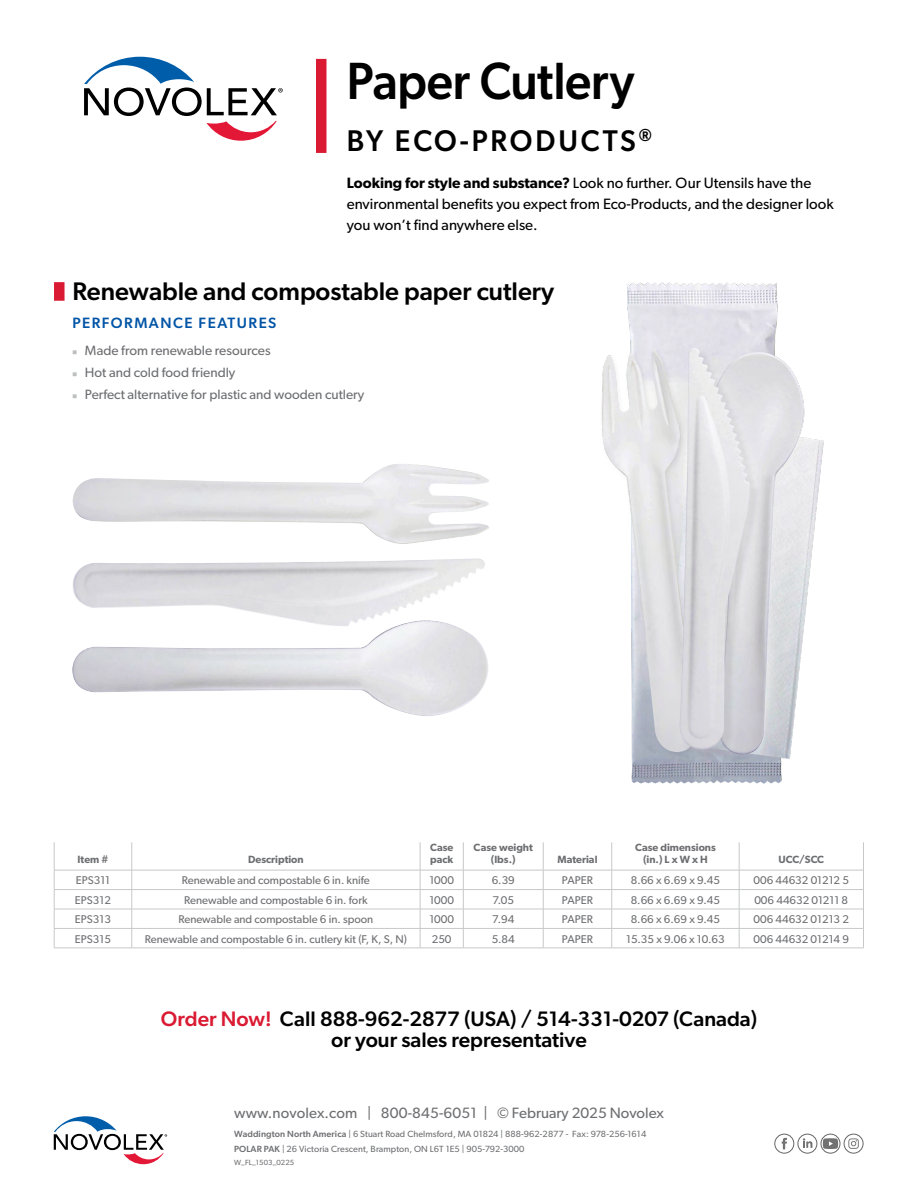
<style>
.page{position:relative;width:918px;height:1188px;background:#fff}
.page>*{position:absolute;margin:0;border:0;box-sizing:border-box;transform-origin:0 0}
.t1{font:500 52.5px "Gibson";letter-spacing:-.005em;color:#000;scale:.92 1}
.t2{font:500 30px "Gibson";letter-spacing:.1em;color:#000;scale:.96 1}
.t3{font:500 25.5px "Gibson";color:#000}
.t4{font:500 21px/21px "Gibson";color:#000;text-align:center}
.t5{font:15px/21px "Gibson";color:#000}
.t6{font:15px "Gibson";color:#6d6e71}
.t7{font:500 15px "Gibson";letter-spacing:.1em;color:#0054a6}
.t8{font:13.5px/21.8px "Gibson";color:#6d6e71}
.t9{font:11.25px "Gibson";color:#6d6e71}
.t10{font:600 10.5px/12.6px "Gibson";color:#6d6e71;text-align:center}
.t11{font:9px/15px "Gibson";letter-spacing:.01em;color:#6d6e71}
.t12{font:7.5px "Gibson";letter-spacing:.01em;color:#6d6e71}
.s1{font-weight:600}
.s2{color:#bcbec0}
.s3{color:#da1a32}
.s4{font-weight:500}
</style>
<div class="page">
<div style="left:316px;top:59px;width:10px;height:94px;background:#da1a32"></div>
<svg style="left:84px;top:57px;width:199px;height:84px"></svg>
<div style="left:54px;top:282px;width:11px;height:19px;background:#da1a32"></div>
<hr style="left:543px;top:870px;width:69px;height:1px;background:#c7c8ca">
<hr style="left:543px;top:889px;width:69px;height:1px;background:#c7c8ca">
<hr style="left:543px;top:909px;width:69px;height:1px;background:#c7c8ca">
<hr style="left:543px;top:928px;width:69px;height:1px;background:#c7c8ca">
<hr style="left:543px;top:948px;width:69px;height:1px;background:#c7c8ca">
<hr style="left:463px;top:870px;width:80px;height:1px;background:#c7c8ca">
<hr style="left:463px;top:889px;width:80px;height:1px;background:#c7c8ca">
<hr style="left:463px;top:909px;width:80px;height:1px;background:#c7c8ca">
<hr style="left:463px;top:928px;width:80px;height:1px;background:#c7c8ca">
<hr style="left:739px;top:928px;width:125px;height:1px;background:#c7c8ca">
<hr style="left:463px;top:948px;width:80px;height:1px;background:#c7c8ca">
<hr style="left:739px;top:948px;width:125px;height:1px;background:#c7c8ca">
<hr style="left:132px;top:870px;width:288px;height:1px;background:#c7c8ca">
<hr style="left:420px;top:870px;width:43px;height:1px;background:#c7c8ca">
<hr style="left:612px;top:870px;width:127px;height:1px;background:#c7c8ca">
<hr style="left:132px;top:889px;width:288px;height:1px;background:#c7c8ca">
<hr style="left:420px;top:889px;width:43px;height:1px;background:#c7c8ca">
<hr style="left:612px;top:889px;width:127px;height:1px;background:#c7c8ca">
<hr style="left:132px;top:909px;width:288px;height:1px;background:#c7c8ca">
<hr style="left:420px;top:909px;width:43px;height:1px;background:#c7c8ca">
<hr style="left:612px;top:909px;width:127px;height:1px;background:#c7c8ca">
<hr style="left:132px;top:928px;width:288px;height:1px;background:#c7c8ca">
<hr style="left:420px;top:928px;width:43px;height:1px;background:#c7c8ca">
<svg style="left:420px;top:842px;width:1px;height:106px"></svg>
<hr style="left:612px;top:928px;width:127px;height:1px;background:#c7c8ca">
<hr style="left:132px;top:948px;width:288px;height:1px;background:#c7c8ca">
<hr style="left:420px;top:948px;width:43px;height:1px;background:#c7c8ca">
<hr style="left:612px;top:948px;width:127px;height:1px;background:#c7c8ca">
<svg style="left:611px;top:842px;width:1px;height:106px"></svg>
<svg style="left:463px;top:842px;width:1px;height:106px"></svg>
<hr style="left:54px;top:870px;width:78px;height:1px;background:#c7c8ca">
<hr style="left:54px;top:889px;width:78px;height:1px;background:#c7c8ca">
<hr style="left:54px;top:909px;width:78px;height:1px;background:#c7c8ca">
<hr style="left:54px;top:928px;width:78px;height:1px;background:#c7c8ca">
<svg style="left:132px;top:843px;width:1px;height:105px"></svg>
<hr style="left:54px;top:948px;width:78px;height:1px;background:#c7c8ca">
<hr style="left:739px;top:870px;width:124px;height:1px;background:#c7c8ca">
<hr style="left:739px;top:889px;width:124px;height:1px;background:#c7c8ca">
<hr style="left:739px;top:909px;width:124px;height:1px;background:#c7c8ca">
<svg style="left:739px;top:842px;width:1px;height:106px"></svg>
<svg style="left:543px;top:842px;width:1px;height:106px"></svg>
<svg style="left:54px;top:842px;width:1px;height:106px"></svg>
<svg style="left:863px;top:842px;width:1px;height:106px"></svg>
<svg style="left:54px;top:1116px;width:113px;height:48px"></svg>
<img style="left:601px;top:282px;width:223px;height:502px">
<img style="left:72px;top:464px;width:417px;height:80px">
<img style="left:72px;top:620px;width:416px;height:96px">
<div style="left:821px;top:1134px;width:19px;height:20px;border:1px solid #666;border-radius:10px"></div>
<svg style="left:823px;top:1138px;width:15px;height:11px"></svg>
<div style="left:798px;top:1134px;width:19px;height:20px;border:1px solid #666;border-radius:10px"></div>
<svg style="left:803px;top:1138px;width:9px;height:10px"></svg>
<div style="left:774px;top:1134px;width:20px;height:20px;border:1px solid #666;border-radius:50%"></div>
<svg style="left:782px;top:1138px;width:5px;height:11px"></svg>
<div style="left:844px;top:1134px;width:19px;height:20px;border:1px solid #666;border-radius:50%"></div>
<svg style="left:848px;top:1138px;width:11px;height:11px"></svg>
<h1 class="t1" style="left:347px;top:50px;width:314px">Paper Cutlery</h1>
<h2 class="t2" style="left:347px;top:122px;width:319px">BY ECO-PRODUCTS<sup>®</sup></h2>
<h3 class="t5" style="left:347px;top:172px;width:488px"><span class="s1">Looking for style and substance?</span> Look no further. Our Utensils have the environmental benefits you expect from Eco-Products, and the designer look you won’t find anywhere else.</h3>
<h3 class="t3" style="left:73px;top:275px;width:483px">Renewable and compostable paper cutlery</h3>
<h3 class="t7" style="left:72px;top:314px;width:206px">PERFORMANCE FEATURES</h3>
<p class="t8" style="left:71px;top:340px;width:295px"><span class="s2">◾</span> Made from renewable resources<br><span class="s2">◾</span> Hot and cold food friendly<br><span class="s2">◾</span> Perfect alternative for plastic and wooden cutlery</p>
<p class="t10" style="left:78px;top:853px;width:32px">Item #</p>
<p class="t10" style="left:248px;top:853px;width:57px">Description</p>
<p class="t10" style="left:430px;top:841px;width:25px;text-align:left">Case pack</p>
<p class="t10" style="left:474px;top:841px;width:61px">Case weight (lbs.)</p>
<p class="t10" style="left:557px;top:853px;width:42px">Material</p>
<p class="t10" style="left:635px;top:841px;width:82px">Case dimensions (in.) L x W x H</p>
<p class="t10" style="left:779px;top:853px;width:47px">UCC/SCC</p>
<p class="t9" style="left:76px;top:874px;width:36px">EPS311</p>
<p class="t9" style="left:182px;top:874px;width:189px">Renewable and compostable 6 in. knife</p>
<p class="t9" style="left:429px;top:874px;width:26px">1000</p>
<p class="t9" style="left:492px;top:874px;width:25px">6.39</p>
<p class="t9" style="left:562px;top:874px;width:32px">PAPER</p>
<p class="t9" style="left:631px;top:874px;width:91px">8.66 x 6.69 x 9.45</p>
<p class="t9" style="left:754px;top:874px;width:97px">006 44632 01212 5</p>
<p class="t9" style="left:75px;top:893px;width:38px">EPS312</p>
<p class="t9" style="left:184px;top:893px;width:185px">Renewable and compostable 6 in. fork</p>
<p class="t9" style="left:429px;top:893px;width:26px">1000</p>
<p class="t9" style="left:492px;top:893px;width:23px">7.05</p>
<p class="t9" style="left:562px;top:893px;width:32px">PAPER</p>
<p class="t9" style="left:631px;top:893px;width:91px">8.66 x 6.69 x 9.45</p>
<p class="t9" style="left:754px;top:893px;width:95px">006 44632 01211 8</p>
<p class="t9" style="left:75px;top:913px;width:38px">EPS313</p>
<p class="t9" style="left:178px;top:913px;width:196px">Renewable and compostable 6 in. spoon</p>
<p class="t9" style="left:429px;top:913px;width:26px">1000</p>
<p class="t9" style="left:492px;top:913px;width:24px">7.94</p>
<p class="t9" style="left:562px;top:913px;width:32px">PAPER</p>
<p class="t9" style="left:631px;top:913px;width:91px">8.66 x 6.69 x 9.45</p>
<p class="t9" style="left:754px;top:913px;width:97px">006 44632 01213 2</p>
<p class="t9" style="left:75px;top:932px;width:38px">EPS315</p>
<p class="t9" style="left:145px;top:932px;width:263px">Renewable and compostable 6 in. cutlery kit (F, K, S, N)</p>
<p class="t9" style="left:432px;top:932px;width:21px">250</p>
<p class="t9" style="left:492px;top:932px;width:25px">5.84</p>
<p class="t9" style="left:562px;top:932px;width:32px">PAPER</p>
<p class="t9" style="left:626px;top:932px;width:100px">15.35 x 9.06 x 10.63</p>
<p class="t9" style="left:754px;top:932px;width:97px">006 44632 01214 9</p>
<h3 class="t4" style="left:161px;top:1008px;width:598px"><span class="s3">Order Now!</span> Call 888-962-2877 (USA) / 514-331-0207 (Canada) or your sales representative</h3>
<h3 class="t6" style="left:234px;top:1104px;width:431px">www.novolex.com | 800-845-6051 | © February 2025 Novolex</h3>
<p class="t11" style="left:234px;top:1126px;width:414px"><span class="s4">Waddington North America</span> | 6 Stuart Road Chelmsford, MA 01824 | 888-962-2877 - Fax: 978-256-1614<br><span class="s4">POLAR PAK</span> | 26 Victoria Crescent, Brampton, ON L6T 1E5 | 905-792-3000</p>
<p class="t12" style="left:234px;top:1158px;width:62px">W_FL_1503_0225</p>
</div>
